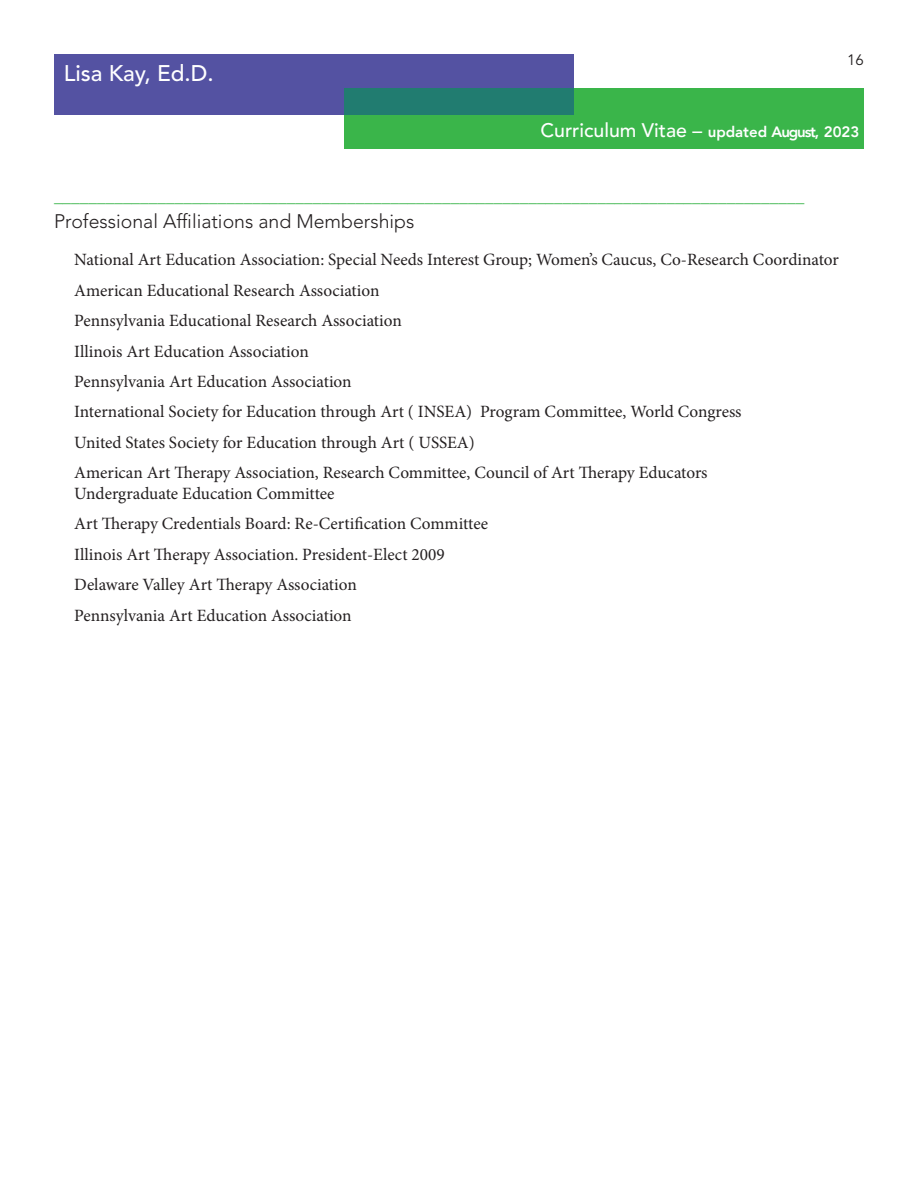
<style>
.page{position:relative;width:918px;height:1188px;background:#fff}
.page>*{position:absolute;margin:0;border:0;box-sizing:border-box;transform-origin:0 0}
.t1{font:500 22.5px "Avenir LT Std";color:#fff}
.Subhead{font:300 19.5px "Avenir LT Std";color:#231f20}
.Body{font:17.25px/20.7px "Minion Pro";color:#231f20}
.Body-2{font:17.25px "Minion Pro";color:#3ab54a}
.t2{font:800 15px "Avenir";color:#fff}
.t3{font:15px "Avenir LT Std";color:#231f20}
.s1{font-family:"Avenir LT Std";font-weight:500;font-size:19.5px}
</style>
<div class="page">
<div style="left:344px;top:88px;width:520px;height:60px;background:#3ab54a"></div>
<div style="left:54px;top:54px;width:519px;height:61px;background:#5452a2"></div>
<div style="left:344px;top:88px;width:229px;height:27px;background:#217c70"></div>
<h1 class="t1" style="left:64px;top:60px;width:152px">Lisa Kay, Ed.D.</h1>
<p class="t3" style="left:847px;top:52px;width:18px">16</p>
<p class="t2" style="left:541px;top:120px;width:320px"><span class="s1">Curriculum Vitae –</span> updated August, 2023</p>
<p class="Body-2" style="left:54px;top:184px;width:752px">_______________________________________________________________________________________</p>
<p class="Subhead" style="left:54px;top:210px;width:362px">Professional Affiliations and Memberships</p>
<p class="Body" style="left:74px;top:250px;width:766px">National Art Education Association: Special Needs Interest Group; Women’s Caucus, Co-Research Coordinator</p>
<p class="Body" style="left:74px;top:280px;width:307px">American Educational Research Association</p>
<p class="Body" style="left:74px;top:310px;width:329px">Pennsylvania Educational Research Association</p>
<p class="Body" style="left:74px;top:341px;width:236px">Illinois Art Education Association</p>
<p class="Body" style="left:74px;top:371px;width:279px">Pennsylvania Art Education Association</p>
<p class="Body" style="left:74px;top:402px;width:669px">International Society for Education through Art ( INSEA) Program Committee, World Congress</p>
<p class="Body" style="left:74px;top:432px;width:402px">United States Society for Education through Art ( USSEA)</p>
<p class="Body" style="left:74px;top:463px;width:635px">American Art Therapy Association, Research Committee, Council of Art Therapy Educators<br>Undergraduate Education Committee</p>
<p class="Body" style="left:74px;top:514px;width:415px">Art Therapy Credentials Board: Re-Certification Committee</p>
<p class="Body" style="left:74px;top:544px;width:372px">Illinois Art Therapy Association. President-Elect 2009</p>
<p class="Body" style="left:74px;top:574px;width:284px">Delaware Valley Art Therapy Association</p>
<p class="Body" style="left:74px;top:605px;width:279px">Pennsylvania Art Education Association</p>
</div>
